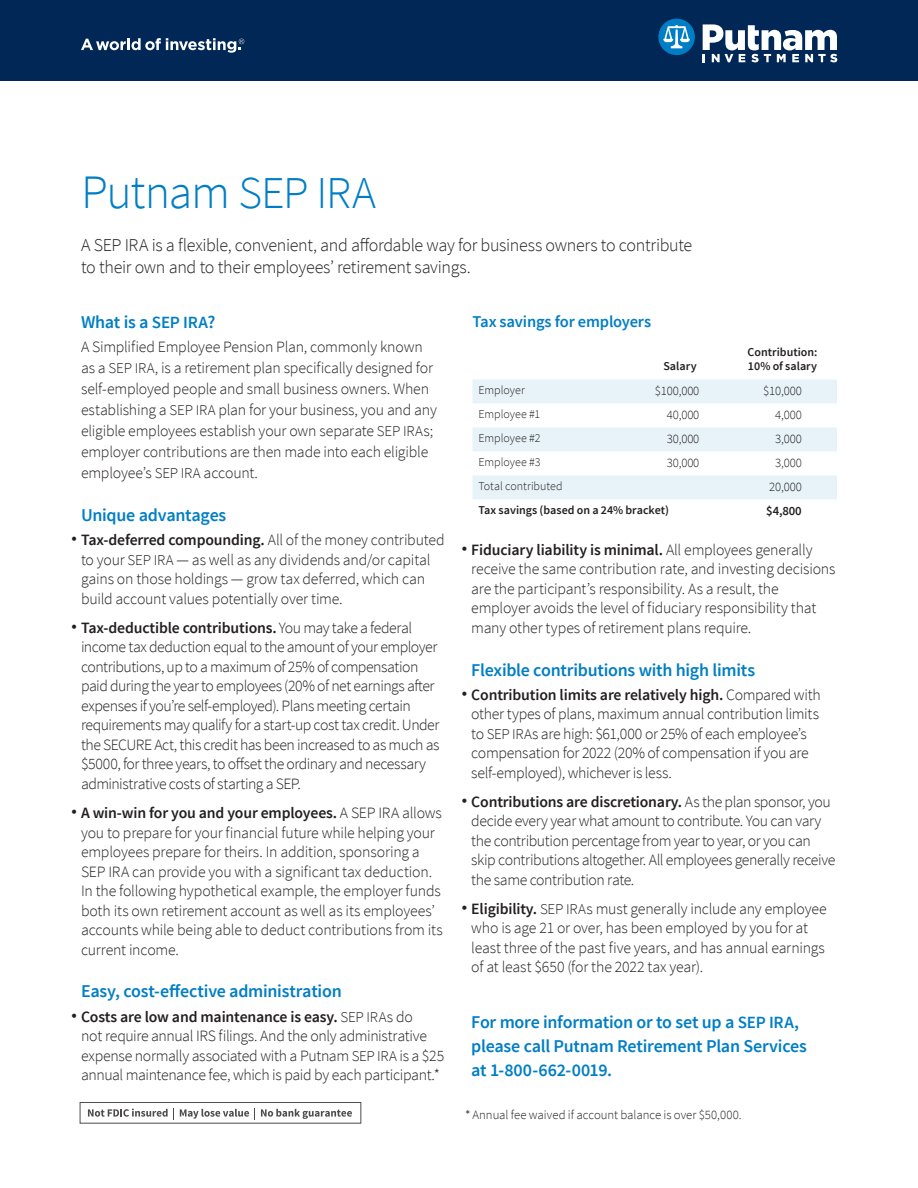
<style>
.page{position:relative;width:918px;height:1188px;background:#fff}
.page>*{position:absolute;margin:0;border:0;box-sizing:border-box;transform-origin:0 0}
.Headline{font:300 48px "Source Sans Pro";letter-spacing:-.03em;color:#007ec5}
.Subhead{font:300 18px/22.5px "Source Sans Pro";letter-spacing:-.02em;color:#231f20}
.Subhead-2{font:600 18px "Source Sans Pro";letter-spacing:-.015em;color:#007ec5}
.Callout{font:600 18px/24px "Source Sans Pro";letter-spacing:-.015em;color:#007ec5}
.Chart_Head_1{font:600 16.5px "Source Sans Pro";letter-spacing:-.01em;color:#007ec5}
.Body{font:300 15.75px/19.5px "Source Sans Pro";letter-spacing:-.015em;color:#231f20}
.t1{font:600 15.75px "Source Sans Pro";letter-spacing:-.01em;color:#231f20}
.Table_nums_decimal{font:300 12.75px "Source Sans Pro";letter-spacing:-.01em;color:#231f20}
.Table_nums_decimal-2{font:600 12.75px "Source Sans Pro";color:#231f20}
.Table_body{font:300 12px "Source Sans Pro";color:#231f20}
.Table_head{font:600 12px/14.4px "Source Sans Pro";color:#231f20}
.Table_body-2{font:600 12px "Source Sans Pro";color:#231f20}
.s1{font-size:45.6px}
.s2{font-size:17.1px}
.s3{font-size:15px}
.s4{font-weight:300}
.s5{font-weight:600}
.s6{font-weight:300;font-size:15px}
</style>
<div class="page">
<svg style="left:472px;top:380px;width:365px;height:119px"></svg>
<div style="left:80px;top:1102px;width:281px;height:21px;border:1px solid #231f20"></div>
<svg style="left:88px;top:1108px;width:86px;height:11px"></svg>
<svg style="left:180px;top:1108px;width:75px;height:11px"></svg>
<svg style="left:261px;top:1109px;width:91px;height:10px"></svg>
<div style="left:0;top:0;width:918px;height:81px;background:#002756"></div>
<svg style="left:658px;top:19px;width:37px;height:36px"></svg>
<svg style="left:703px;top:24px;width:134px;height:38px"></svg>
<svg style="left:81px;top:38px;width:163px;height:15px"></svg>
<p class="Headline" style="left:81px;top:163px;width:297px">Putnam <span class="s1">SEP IRA</span></p>
<p class="Subhead" style="left:81px;top:233px;width:613px">A SEP IRA is a flexible, convenient, and affordable way for business owners to contribute to their own and to their employees’ retirement savings.</p>
<p class="Subhead-2" style="left:81px;top:311px;width:136px">What is a <span class="s2">SEP IRA</span>?</p>
<p class="Body" style="left:81px;top:337px;width:357px;line-height:21px">A Simplified Employee Pension Plan, commonly known as a <span class="s3">SEP IRA</span>, is a retirement plan specifically designed for self-employed people and small business owners. When establishing a <span class="s3">SEP IRA</span> plan for your business, you and any eligible employees establish your own separate <span class="s3">SEP IRA</span>s; employer contributions are then made into each eligible employee’s <span class="s3">SEP IRA</span> account.</p>
<p class="Subhead-2" style="left:81px;top:504px;width:147px">Unique advantages</p>
<p class="t1" style="left:81px;top:530px;width:365px">Tax-deferred compounding. <span class="s4">All of the money contributed</span></p>
<p class="Chart_Head_1" style="left:472px;top:311px;width:180px">Tax savings for employers</p>
<p class="Table_head" style="left:748px;top:345px;width:71px">Contribution:<br>10% of salary</p>
<p class="Table_head" style="left:663px;top:359px;width:35px">Salary</p>
<p class="Table_body" style="left:478px;top:383px;width:48px">Employer</p>
<p class="Table_nums_decimal" style="left:655px;top:383px;width:46px">$100,000</p>
<p class="Table_nums_decimal" style="left:763px;top:383px;width:40px">$10,000</p>
<p class="Table_body" style="left:478px;top:407px;width:63px">Employee #1</p>
<p class="Table_nums_decimal" style="left:667px;top:407px;width:34px">40,000</p>
<p class="Table_nums_decimal" style="left:775px;top:407px;width:28px">4,000</p>
<p class="Table_body" style="left:478px;top:431px;width:64px">Employee #2</p>
<p class="Table_nums_decimal" style="left:667px;top:431px;width:34px">30,000</p>
<p class="Table_nums_decimal" style="left:775px;top:431px;width:28px">3,000</p>
<p class="Table_body" style="left:478px;top:455px;width:64px">Employee #3</p>
<p class="Table_nums_decimal" style="left:667px;top:455px;width:34px">30,000</p>
<p class="Table_nums_decimal" style="left:775px;top:455px;width:28px">3,000</p>
<p class="Table_body" style="left:478px;top:479px;width:86px">Total contributed</p>
<p class="Table_nums_decimal" style="left:769px;top:479px;width:34px">20,000</p>
<p class="Table_body-2" style="left:478px;top:503px;width:192px">Tax savings (based on a 24% bracket)</p>
<p class="Table_nums_decimal-2" style="left:766px;top:503px;width:37px">$4,800</p>
<p class="t1" style="left:471px;top:540px;width:343px">Fiduciary liability is minimal. <span class="s4">All employees generally</span></p>
<p class="Body" style="left:81px;top:530px;width:351px">•<br>to your <span class="s3">SEP IRA</span> — as well as any dividends and/or capital gains on those holdings — grow tax deferred, which can build account values potentially over time.</p>
<p class="t1" style="left:81px;top:618px;width:333px">Tax-deductible contributions. <span class="s4">You may take a federal</span></p>
<p class="Body" style="left:471px;top:540px;width:366px">•<br>receive the same contribution rate, and investing decisions are the participant’s responsibility. As a result, the employer avoids the level of fiduciary responsibility that many other types of retirement plans require.</p>
<p class="Subhead-2" style="left:471px;top:658px;width:285px">Flexible contributions with high limits</p>
<p class="t1" style="left:471px;top:685px;width:351px">Contribution limits are relatively high. <span class="s4">Compared with</span></p>
<p class="Body" style="left:81px;top:618px;width:360px">•<br>income tax deduction equal to the amount of your employer contributions, up to a maximum of 25% of compensation paid during the year to employees (20% of net earnings after expenses if you’re self-employed). Plans meeting certain requirements may qualify for a start-up cost tax credit. Under the SECURE Act, this credit has been increased to as much as $5000, for three years, to offset the ordinary and necessary administrative costs of starting a SEP.</p>
<p class="t1" style="left:81px;top:803px;width:363px">A win-win for you and your employees. <span class="s4">A SEP IRA allows</span></p>
<p class="Body" style="left:471px;top:685px;width:349px">•<br>other types of plans, maximum annual contribution limits to <span class="s3">SEP IRA</span>s are high: $61,000 or 25% of each employee’s compensation for 2022 (20% of compensation if you are self-employed), whichever is less.</p>
<p class="t1" style="left:471px;top:792px;width:361px">Contributions are discretionary. <span class="s4">As the plan sponsor, you</span></p>
<p class="Body" style="left:471px;top:792px;width:366px">•<br>decide every year what amount to contribute. You can vary the contribution percentage from year to year, or you can skip contributions altogether. All employees generally receive the same contribution rate.</p>
<p class="Body" style="left:471px;top:899px;width:357px"><span class="s5">Eligibility.</span> <span class="s3">SEP IRA</span>s must generally include any employee</p>
<p class="Body" style="left:81px;top:803px;width:363px">•<br>you to prepare for your financial future while helping your employees prepare for theirs. In addition, sponsoring a SEP IRA can provide you with a significant tax deduction.<br>In the following hypothetical example, the employer funds both its own retirement account as well as its employees’ accounts while being able to deduct contributions from its current income.</p>
<p class="Subhead-2" style="left:81px;top:980px;width:262px">Easy, cost-effective administration</p>
<p class="t1" style="left:81px;top:1006px;width:333px">Costs are low and maintenance is easy. <span class="s6">SEP IRA</span><span class="s4">s do</span></p>
<p class="Body" style="left:471px;top:899px;width:355px">•<br>who is age 21 or over, has been employed by you for at least three of the past five years, and has annual earnings of at least $650 (for the 2022 tax year).</p>
<p class="Callout" style="left:471px;top:1010px;width:337px">For more information or to set up a <span class="s2">SEP IRA</span>, please call Putnam Retirement Plan Services at 1-800-662-0019.</p>
<p class="Table_nums_decimal" style="left:472px;top:1107px;width:271px">Annual fee waived if account balance is over $50,000.</p>
<p class="Body" style="left:81px;top:1007px;width:365px">•<br>not require annual IRS filings. And the only administrative expense normally associated with a Putnam <span class="s3">SEP IRA</span> is a $25 annual maintenance fee, which is paid by each participant.*</p>
</div>
